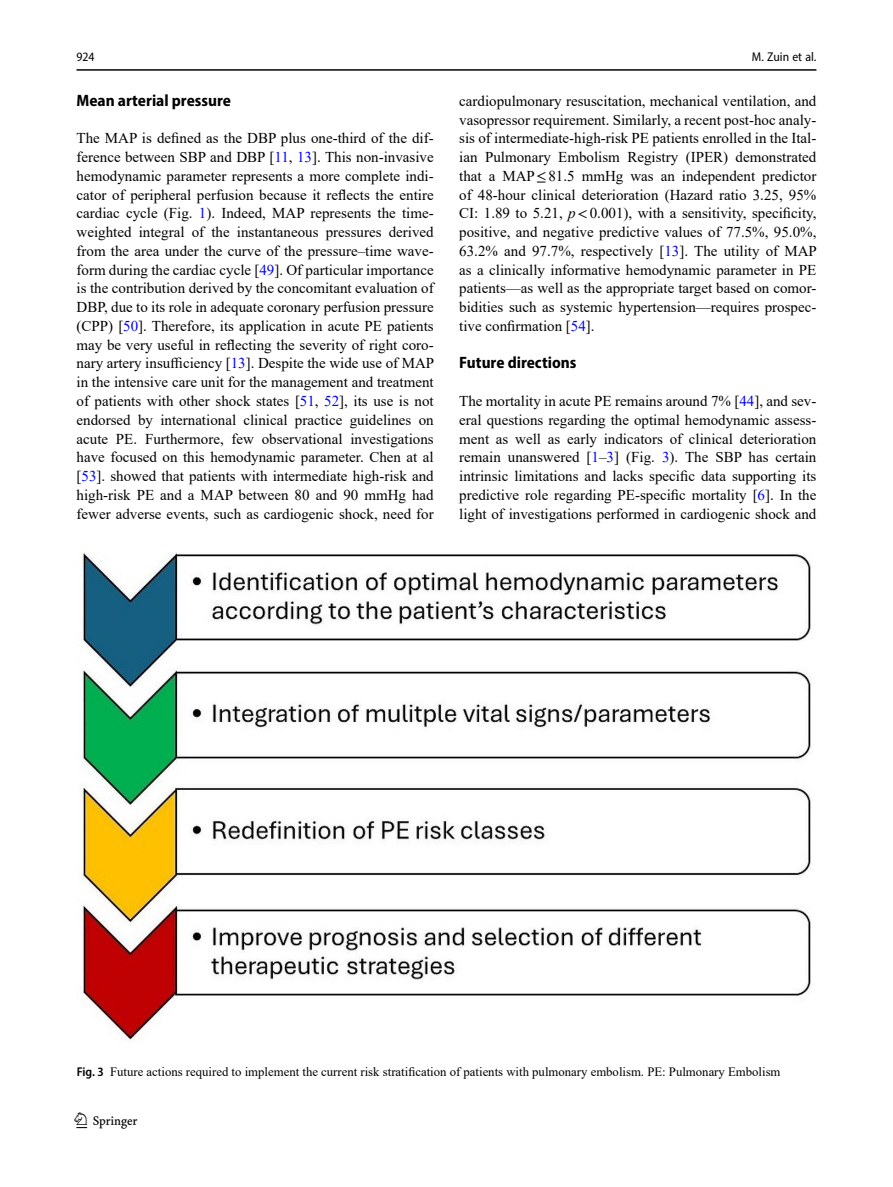
<style>
.page{position:relative;width:893px;height:1187px;background:#fff}
.page>*{position:absolute;margin:0;border:0;box-sizing:border-box;transform-origin:0 0}
.t1{font:22.5px "Springnew";color:#000}
.Head_2{font:700 semi-condensed 16.5px "Myriad Pro";color:#000}
.Body_Text{font:15px/18.8px "Times New Roman";color:#000;text-align:justify}
.Figure_Caption{font:12.75px "Times New Roman";color:#000}
.t2{font:semi-condensed 12.75px "Myriad Pro";color:#000}
.s1{color:#00f}
.s2{font-family:"STIX"}
.s3{font-style:italic}
.s4{font-family:"Myriad Pro";font-weight:600;font-stretch:semi-condensed}
</style>
<div class="page">
<hr style="left:77px;top:69px;width:739px;height:2px;background:#000">
<img style="left:82px;top:552px;width:729px;height:488px">
<p class="t2" style="left:77px;top:49px;width:20px">924</p>
<p class="Head_2" style="left:77px;top:90px;width:156px">Mean arterial pressure</p>
<p class="Body_Text" style="left:77px;top:128px;width:359px">The MAP is defined as the DBP plus one-third of the dif&shy;ference between SBP and DBP [<span class="s1">11</span>, <span class="s1">13</span>]. This non-invasive hemodynamic parameter represents a more complete indi&shy;cator of peripheral perfusion because it reflects the entire cardiac cycle (Fig. <span class="s1">1</span>). Indeed, MAP represents the time&shy;weighted integral of the instantaneous pressures derived from the area under the curve of the pressure–time wave&shy;form during the cardiac cycle [<span class="s1">49</span>]. Of particular importance is the contribution derived by the concomitant evaluation of DBP, due to its role in adequate coronary perfusion pressure (CPP) [<span class="s1">50</span>]. Therefore, its application in acute PE patients may be very useful in reflecting the severity of right coro&shy;nary artery insufficiency [<span class="s1">13</span>]. Despite the wide use of MAP in the intensive care unit for the management and treatment of patients with other shock states [<span class="s1">51</span>, <span class="s1">52</span>], its use is not endorsed by international clinical practice guidelines on acute PE. Furthermore, few observational investigations have focused on this hemodynamic parameter. Chen at al [<span class="s1">53</span>]. showed that patients with intermediate high-risk and high-risk PE and a MAP between 80 and 90 mmHg had fewer adverse events, such as cardiogenic shock, need for</p>
<p class="t2" style="left:752px;top:49px;width:66px">M. Zuin et al.</p>
<p class="Body_Text" style="left:459px;top:91px;width:359px">cardiopulmonary resuscitation, mechanical ventilation, and vasopressor requirement. Similarly, a recent post-hoc analy&shy;sis of intermediate-high-risk PE patients enrolled in the Ital&shy;ian Pulmonary Embolism Registry (IPER) demonstrated that a MAP<span class="s2">≤</span>81.5 mmHg was an independent predictor of 48-hour clinical deterioration (Hazard ratio 3.25, 95% CI: 1.89 to 5.21, <span class="s3">p</span><span class="s2">&lt;</span>0.001), with a sensitivity, specificity, positive, and negative predictive values of 77.5%, 95.0%, 63.2% and 97.7%, respectively [<span class="s1">13</span>]. The utility of MAP as a clinically informative hemodynamic parameter in PE patients—as well as the appropriate target based on comor&shy;bidities such as systemic hypertension—requires prospec&shy;tive confirmation [<span class="s1">54</span>].</p>
<p class="Head_2" style="left:459px;top:352px;width:119px">Future directions</p>
<p class="Body_Text" style="left:459px;top:391px;width:359px">The mortality in acute PE remains around 7% [<span class="s1">44</span>], and sev&shy;eral questions regarding the optimal hemodynamic assess&shy;ment as well as early indicators of clinical deterioration remain unanswered [<span class="s1">1</span>–<span class="s1">3</span>] (Fig. <span class="s1">3</span>). The SBP has certain intrinsic limitations and lacks specific data supporting its predictive role regarding PE-specific mortality [<span class="s1">6</span>]. In the light of investigations performed in cardiogenic shock and</p>
<p class="Figure_Caption" style="left:77px;top:1062px;width:705px"><span class="s4">Fig. 3</span> Future actions required to implement the current risk stratification of patients with pulmonary embolism. PE: Pulmonary Embolism</p>
<h1 class="t1" style="left:77px;top:1107px;width:63px">1 3</h1>
</div>
